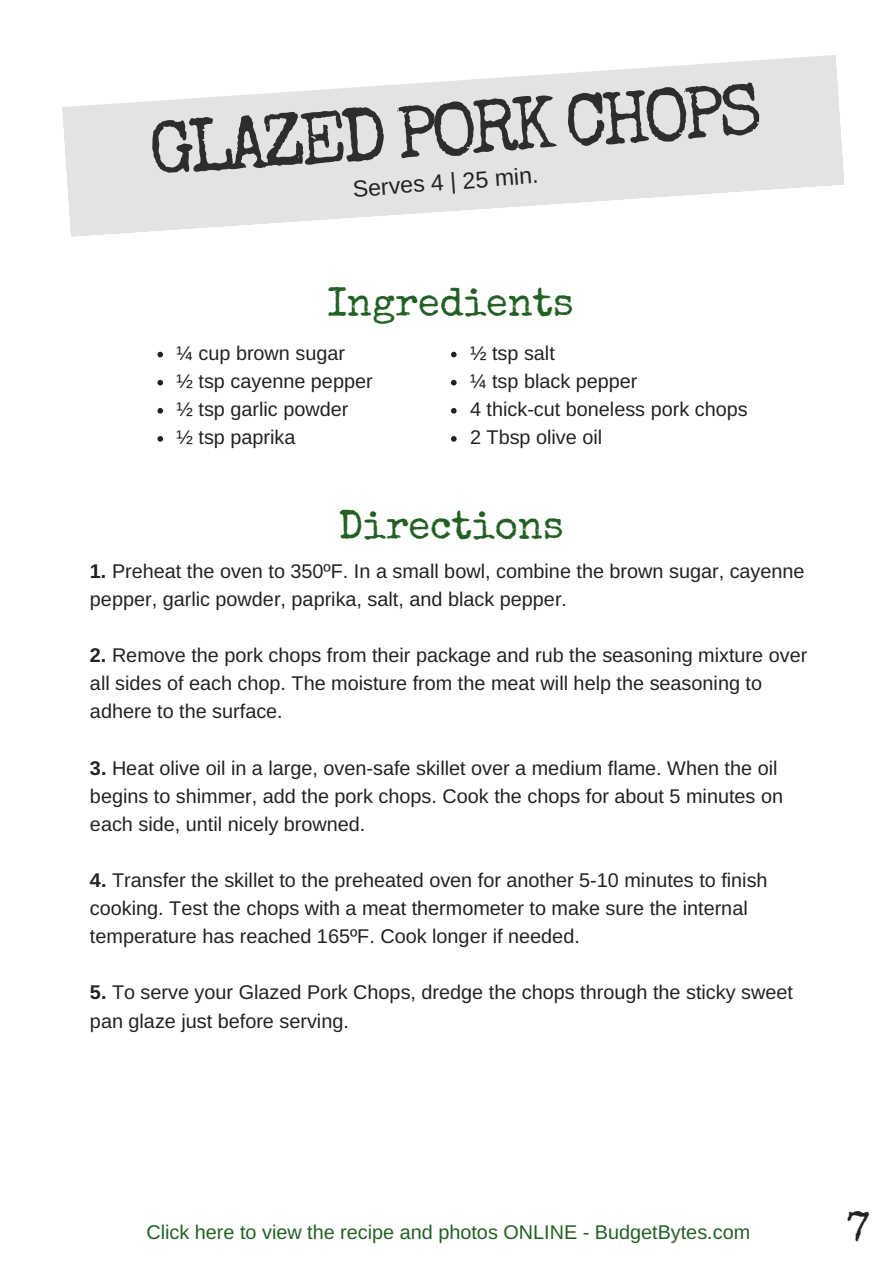
<style>
.page{position:relative;width:893px;height:1263px;background:#fff}
.page>*{position:absolute;margin:0;border:0;box-sizing:border-box;transform-origin:0 0}
.t1{font:74.4px "Special Elite";color:#000}
.t2{font:39.6px "Special Elite";color:#236024}
.t3{font:39.6px "Special Elite";color:#222}
.t4{font:23.1px "Arimo";color:#222}
.t5{font:19.8px/28px "Arimo";color:#222}
.t6{font:19.8px "Arimo";color:#236024}
.s1{font-weight:700}
</style>
<div class="page">
<svg style="left:157px;top:352px;width:6px;height:5px"></svg>
<svg style="left:157px;top:380px;width:6px;height:5px"></svg>
<svg style="left:157px;top:408px;width:6px;height:5px"></svg>
<svg style="left:157px;top:436px;width:6px;height:6px"></svg>
<svg style="left:451px;top:352px;width:5px;height:5px"></svg>
<svg style="left:451px;top:380px;width:5px;height:5px"></svg>
<svg style="left:451px;top:408px;width:5px;height:5px"></svg>
<svg style="left:451px;top:436px;width:5px;height:6px"></svg>
<svg style="left:62px;top:55px;width:782px;height:182px;fill:#e3e3e3"></svg>
<h1 class="t1" style="left:146px;top:104px;width:615px;rotate:-4deg">GLAZED PORK CHOPS</h1>
<p class="t4" style="left:352px;top:176px;width:188px;rotate:-4deg">Serves 4 | 25 min.</p>
<h2 class="t2" style="left:327px;top:277px;width:248px">Ingredients</h2>
<p class="t5" style="left:176px;top:339px;width:198px">¼ cup brown sugar<br>½ tsp cayenne pepper ½ tsp garlic powder<br>½ tsp paprika</p>
<p class="t5" style="left:470px;top:339px;width:279px">½ tsp salt<br>¼ tsp black pepper<br>4 thick-cut boneless pork chops<br>2 Tbsp olive oil</p>
<h2 class="t2" style="left:338px;top:500px;width:227px">Directions</h2>
<p class="t5" style="left:90px;top:557px;width:716px"><span class="s1">1.</span> Preheat the oven to 350ºF. In a small bowl, combine the brown sugar, cayenne pepper, garlic powder, paprika, salt, and black pepper.</p>
<p class="t5" style="left:90px;top:641px;width:718px"><span class="s1">2.</span> Remove the pork chops from their package and rub the seasoning mixture over all sides of each chop. The moisture from the meat will help the seasoning to adhere to the surface.</p>
<p class="t5" style="left:90px;top:754px;width:694px"><span class="s1">3.</span> Heat olive oil in a large, oven-safe skillet over a medium flame. When the oil begins to shimmer, add the pork chops. Cook the chops for about 5 minutes on each side, until nicely browned.</p>
<p class="t5" style="left:90px;top:866px;width:679px"><span class="s1">4.</span> Transfer the skillet to the preheated oven for another 5-10 minutes to finish cooking. Test the chops with a meat thermometer to make sure the internal temperature has reached 165ºF. Cook longer if needed.</p>
<p class="t5" style="left:90px;top:979px;width:704px"><span class="s1">5.</span> To serve your Glazed Pork Chops, dredge the chops through the sticky sweet pan glaze just before serving.</p>
<p class="t6" style="left:146px;top:1221px;width:605px">Click here to view the recipe and photos ONLINE - BudgetBytes.com</p>
<h2 class="t3" style="left:847px;top:1202px;width:24px">7</h2>
</div>
